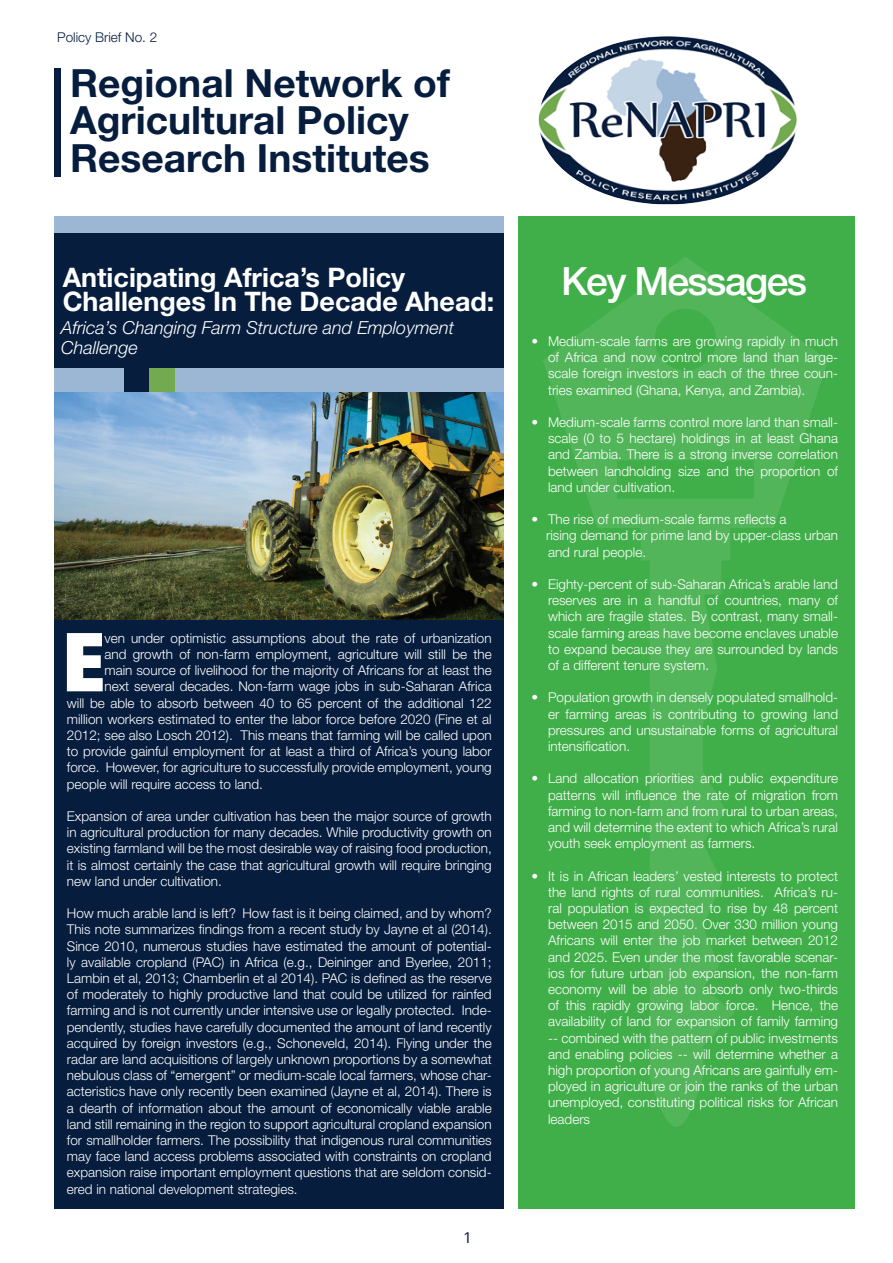
<style>
.page{position:relative;width:893px;height:1263px;background:#fff}
.page>*{position:absolute;margin:0;border:0;box-sizing:border-box;transform-origin:0 0}
.t1{font:900 condensed 81.6px "Helvetica Neue LT Std";color:#fff}
.t2{font:500 39px "Helvetica Neue LT Std";letter-spacing:-.04em;color:#fff}
.t3{font:700 38.85px/37.8px "Helvetica Neue LT Std";color:#061d3e}
.t4{font:700 27px/23.7px "Helvetica Neue LT Std";color:#fff}
.t5{font:italic 300 18px/19.4px "Helvetica Neue LT Std";color:#fff}
.t6{font:15px "Graphik";color:#061e3e}
.t7{font:300 13.5px/16.2px "Helvetica Neue LT Std";color:#fff;text-align:justify}
.t8{font:300 13.5px "Helvetica Neue LT Std";color:#061d3e}
</style>
<div class="page">
<div style="left:518px;top:217px;width:337px;height:992px;background:#40ae49"></div>
<div style="left:54px;top:217px;width:449px;height:16px;background:#9cb7d4"></div>
<div style="left:54px;top:233px;width:449px;height:976px;background:#061d3e"></div>
<img style="left:54px;top:392px;width:449px;height:227px">
<svg style="left:543px;top:257px;width:285px;height:870px"></svg>
<img style="left:539px;top:36px;width:258px;height:168px">
<div style="left:54px;top:368px;width:70px;height:24px;background:#9cb7d4"></div>
<div style="left:149px;top:368px;width:26px;height:24px;background:#73aa50"></div>
<div style="left:175px;top:368px;width:328px;height:24px;background:#9cb7d4"></div>
<div style="left:54px;top:69px;width:6px;height:108px;background:#061d3e"></div>
<p class="t8" style="left:57px;top:29px;width:102px">Policy Brief No. 2</p>
<h3 class="t3" style="left:70px;top:63px;width:381px">Regional Network of<br>Agricultural Policy<br>Research Institutes</h3>
<h3 class="t4" style="left:63px;top:265px;width:433px">Anticipating Africa’s Policy<br>Challenges In The Decade Ahead:</h3>
<h3 class="t5" style="left:61px;top:318px;width:394px">Africa’s Changing Farm Structure and Employment<br>Challenge</h3>
<h1 class="t1" style="left:64px;top:610px;width:42px">E</h1>
<p class="t7" style="left:104px;top:629px;width:389px">ven under optimistic assumptions about the rate of urbanization</p>
<p class="t7" style="left:104px;top:646px;width:389px">and growth of non-farm employment, agriculture will still be the</p>
<p class="t7" style="left:104px;top:662px;width:389px">main source of livelihood for the majority of Africans for at least the</p>
<p class="t7" style="left:104px;top:678px;width:389px">next several decades. Non-farm wage jobs in sub-Saharan Africa</p>
<p class="t7" style="left:67px;top:694px;width:426px">will be able to absorb between 40 to 65 percent of the additional 122</p>
<p class="t7" style="left:67px;top:710px;width:426px">million workers estimated to enter the labor force before 2020 (Fine et al</p>
<p class="t7" style="left:67px;top:727px;width:426px">2012; see also Losch 2012). This means that farming will be called upon</p>
<p class="t7" style="left:67px;top:743px;width:426px">to provide gainful employment for at least a third of Africa’s young labor</p>
<p class="t7" style="left:67px;top:759px;width:426px">force. However, for agriculture to successfully provide employment, young</p>
<p class="t7" style="left:67px;top:775px;width:198px">people will require access to land.</p>
<p class="t7" style="left:67px;top:808px;width:426px">Expansion of area under cultivation has been the major source of growth in agricultural production for many decades. While productivity growth on existing farmland will be the most desirable way of raising food production, it is almost certainly the case that agricultural growth will require bringing new land under cultivation.</p>
<p class="t7" style="left:67px;top:905px;width:426px">How much arable land is left? How fast is it being claimed, and by whom?<br>This note summarizes findings from a recent study by Jayne et al (2014).<br>Since 2010, numerous studies have estimated the amount of potential&shy;ly available cropland (PAC) in Africa (e.g., Deininger and Byerlee, 2011; Lambin et al, 2013; Chamberlin et al 2014). PAC is defined as the reserve of moderately to highly productive land that could be utilized for rainfed farming and is not currently under intensive use or legally protected. Inde&shy;pendently, studies have carefully documented the amount of land recently acquired by foreign investors (e.g., Schoneveld, 2014). Flying under the radar are land acquisitions of largely unknown proportions by a somewhat nebulous class of “emergent” or medium-scale local farmers, whose char&shy;acteristics have only recently been examined (Jayne et al, 2014). There is a dearth of information about the amount of economically viable arable land still remaining in the region to support agricultural cropland expansion for smallholder farmers. The possibility that indigenous rural communities may face land access problems associated with constraints on cropland expansion raise important employment questions that are seldom consid&shy;ered in national development strategies.</p>
<p class="t6" style="left:465px;top:1226px;width:7px">1</p>
<h2 class="t2" style="left:561px;top:258px;width:247px">Key Messages</h2>
<p class="t7" style="left:548px;top:333px;width:292px;text-indent:-17px">• Medium-scale farms are growing rapidly in much of Africa and now control more land than large&shy;scale foreign investors in each of the three coun&shy;tries examined (Ghana, Kenya, and Zambia).</p>
<p class="t7" style="left:548px;top:414px;width:291px;text-indent:-17px">• Medium-scale farms control more land than small&shy;scale (0 to 5 hectare) holdings in at least Ghana and Zambia. There is a strong inverse correlation between landholding size and the proportion of land under cultivation.</p>
<p class="t7" style="left:546px;top:511px;width:293px;text-align:left;text-indent:-15px">• The rise of medium-scale farms reflects a<br>rising demand for prime land by upper-class urban and rural people.</p>
<p class="t7" style="left:548px;top:576px;width:292px;text-indent:-16px">• Eighty-percent of sub-Saharan Africa’s arable land reserves are in a handful of countries, many of which are fragile states. By contrast, many small&shy;scale farming areas have become enclaves unable to expand because they are surrounded by lands of a different tenure system.</p>
<p class="t7" style="left:548px;top:689px;width:292px;text-indent:-17px">• Population growth in densely populated smallhold&shy;er farming areas is contributing to growing land pressures and unsustainable forms of agricultural intensification.</p>
<p class="t7" style="left:548px;top:770px;width:292px;text-indent:-16px">• Land allocation priorities and public expenditure patterns will influence the rate of migration from farming to non-farm and from rural to urban areas, and will determine the extent to which Africa’s rural youth seek employment as farmers.</p>
<p class="t7" style="left:548px;top:867px;width:292px;text-indent:-16px">• It is in African leaders’ vested interests to protect the land rights of rural communities. Africa’s ru&shy;ral population is expected to rise by 48 percent between 2015 and 2050. Over 330 million young Africans will enter the job market between 2012 and 2025. Even under the most favorable scenar&shy;ios for future urban job expansion, the non-farm economy will be able to absorb only two-thirds of this rapidly growing labor force. Hence, the availability of land for expansion of family farming -- combined with the pattern of public investments and enabling policies -- will determine whether a high proportion of young Africans are gainfully em&shy;ployed in agriculture or join the ranks of the urban unemployed, constituting political risks for African leaders</p>
</div>
